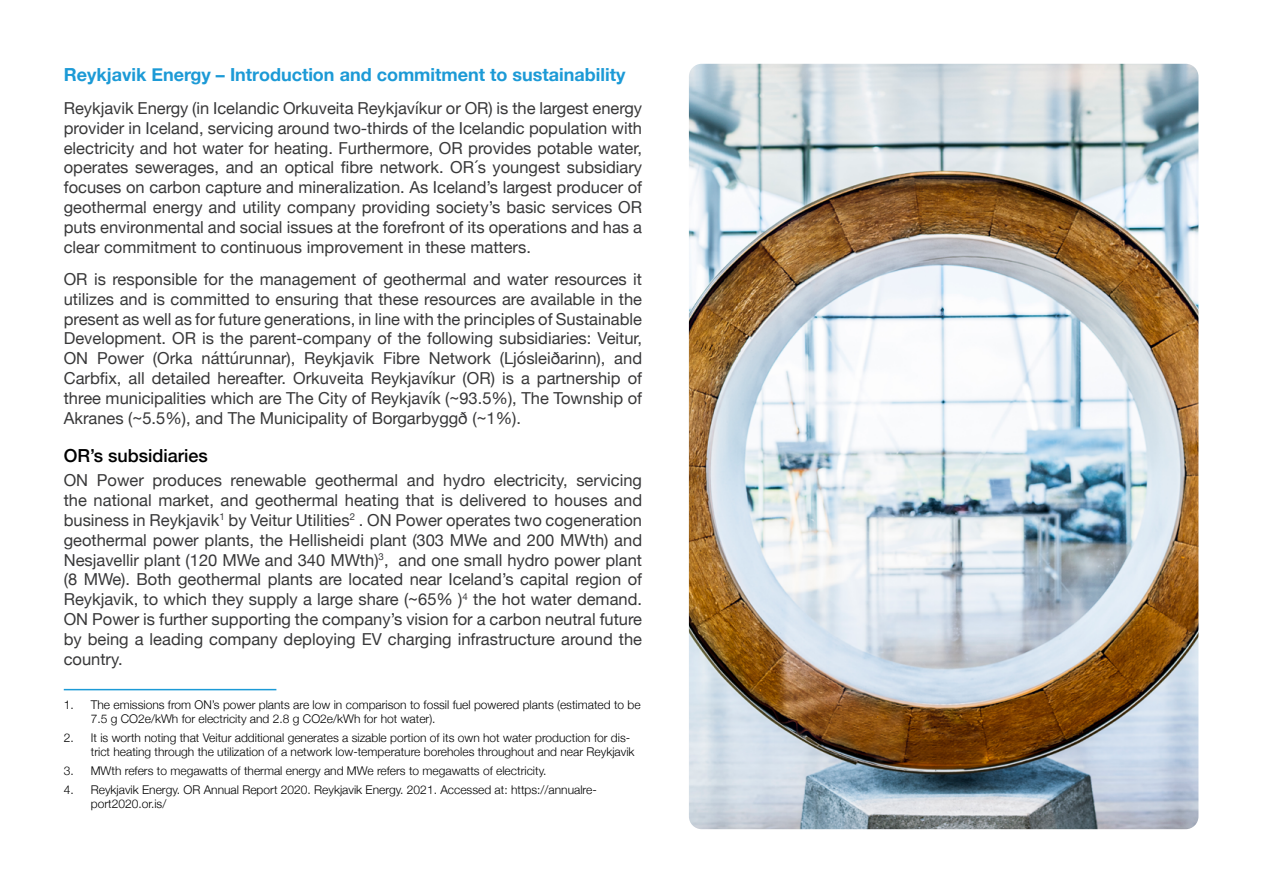
<style>
.page{position:relative;width:1263px;height:893px;background:#fff}
.page>*{position:absolute;margin:0;border:0;box-sizing:border-box;transform-origin:0 0}
.t1{font:700 18px "Helvetica Neue";color:#1c9ad6}
.t2{font:500 18px "Helvetica Neue";color:#000}
.t3{font:16.5px/19.8px "Helvetica Neue";color:#383839;text-align:justify}
.t4{font:300 12px/14.4px "Helvetica Neue";color:#000}
</style>
<div class="page">
<hr style="left:64px;top:689px;width:212px;height:1px;background:#1c9ad6">
<img style="left:689px;top:64px;width:509px;height:765px">
<p class="t1" style="left:64px;top:61px;width:563px">Reykjavik Energy – Introduction and commitment to sustainability</p>
<p class="t3" style="left:64px;top:99px;width:580px">Reykjavik Energy (in Icelandic Orkuveita Reykjavíkur or OR) is the largest energy provider in Iceland, servicing around two-thirds of the Icelandic population with electricity and hot water for heating. Furthermore, OR provides potable water, operates sewerages, and an optical fibre network. OR´s youngest subsidiary focuses on carbon capture and mineralization. As Iceland’s largest producer of geothermal energy and utility company providing society’s basic services OR puts environmental and social issues at the forefront of its operations and has a clear commitment to continuous improvement in these matters.</p>
<p class="t3" style="left:64px;top:270px;width:580px">OR is responsible for the management of geothermal and water resources it utilizes and is committed to ensuring that these resources are available in the present as well as for future generations, in line with the principles of Sustainable Development. OR is the parent-company of the following subsidiaries: Veitur, ON Power (Orka náttúrunnar), Reykjavik Fibre Network (Ljósleiðarinn), and Carbfix, all detailed hereafter. Orkuveita Reykjavíkur (OR) is a partnership of three municipalities which are The City of Reykjavík (~93.5%), The Township of Akranes (~5.5%), and The Municipality of Borgarbyggð (~1%).</p>
<p class="t2" style="left:64px;top:441px;width:146px">OR’s subsidiaries</p>
<p class="t3" style="left:64px;top:471px;width:580px">ON Power produces renewable geothermal and hydro electricity, servicing the national market, and geothermal heating that is delivered to houses and business in Reykjavik<sup>1</sup> by Veitur Utilities<sup>2</sup> . ON Power operates two cogeneration geothermal power plants, the Hellisheidi plant (303 MWe and 200 MWth) and Nesjavellir plant (120 MWe and 340 MWth)<sup>3</sup>, and one small hydro power plant (8 MWe). Both geothermal plants are located near Iceland’s capital region of Reykjavik, to which they supply a large share (~65% )<sup>4</sup> the hot water demand.<br>ON Power is further supporting the company’s vision for a carbon neutral future by being a leading company deploying EV charging infrastructure around the country.</p>
<p class="t4" style="left:91px;top:697px;width:551px;text-indent:-27px">1. The emissions from ON’s power plants are low in comparison to fossil fuel powered plants (estimated to be<br>7.5 g CO2e/kWh for electricity and 2.8 g CO2e/kWh for hot water).</p>
<p class="t4" style="left:91px;top:730px;width:545px;text-indent:-27px">2. It is worth noting that Veitur additional generates a sizable portion of its own hot water production for dis&shy;trict heating through the utilization of a network low-temperature boreholes throughout and near Reykjavik</p>
<p class="t4" style="left:64px;top:763px;width:484px">3. MWth refers to megawatts of thermal energy and MWe refers to megawatts of electricity.</p>
<p class="t4" style="left:91px;top:781px;width:507px;text-indent:-27px">4. Reykjavik Energy. OR Annual Report 2020. Reykjavik Energy. 2021. Accessed at: https://annualre&shy;port2020.or.is/</p>
</div>
